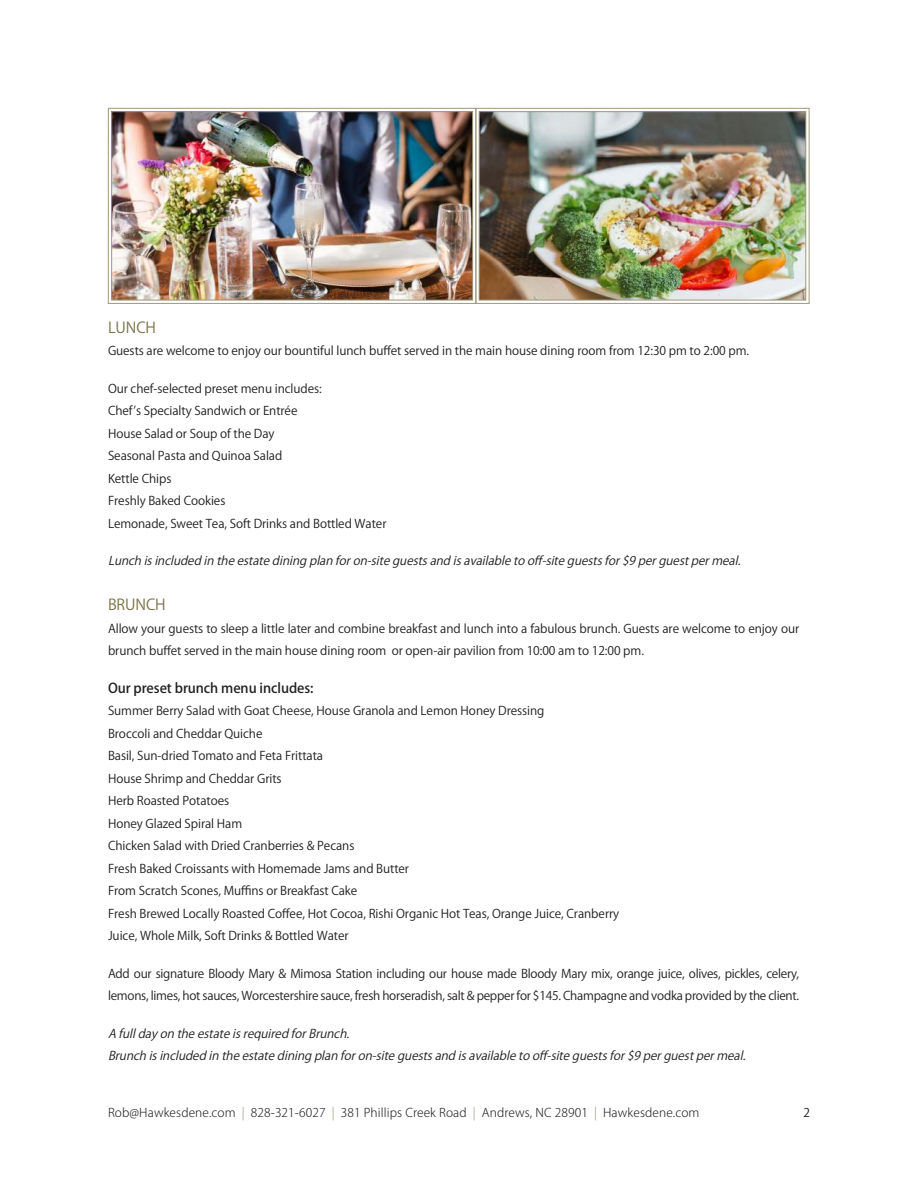
<style>
.page{position:relative;width:918px;height:1188px;background:#fff}
.page>*{position:absolute;margin:0;border:0;box-sizing:border-box;transform-origin:0 0}
.t1{font:15px "Koz Go Pr 6 N";letter-spacing:-.005em;color:#7b714c}
.t2{font:500 13.5px "Koz Go Pr 6 N";letter-spacing:-.005em;color:#221f1f}
.t3{font:12px/22.5px "Koz Go Pr 6 N";letter-spacing:-.005em;color:#221f1f}
.t4{font:italic 12px/22.5px "Koz Go Pr 6 N";color:#221f1f}
.t5{font:300 12px "Koz Go Pro";letter-spacing:.01em;color:#221f1f}
.t6{font:12px "Koz Go Pro";color:#221f1f}
.s1{color:#9f997c}
</style>
<div class="page">
<svg style="left:477px;top:108px;width:333px;height:196px"></svg>
<img style="left:478px;top:111px;width:328px;height:190px">
<svg style="left:108px;top:108px;width:369px;height:196px"></svg>
<img style="left:111px;top:111px;width:362px;height:190px">
<p class="t1" style="left:108px;top:319px;width:50px">LUNCH</p>
<p class="t3" style="left:108px;top:340px;width:643px">Guests are welcome to enjoy our bountiful lunch buffet served in the main house dining room from 12:30 pm to 2:00 pm.</p>
<p class="t3" style="left:108px;top:377px;width:280px">Our chef-selected preset menu includes:<br>Chef’s Specialty Sandwich or Entrée<br>House Salad or Soup of the Day<br>Seasonal Pasta and Quinoa Salad<br>Kettle Chips<br>Freshly Baked Cookies<br>Lemonade, Sweet Tea, Soft Drinks and Bottled Water</p>
<p class="t4" style="left:108px;top:550px;width:638px">Lunchisincludedintheestatediningplanforon-siteguestsandisavailabletooff-siteguestsfor$9perguestpermeal.</p>
<p class="t1" style="left:108px;top:596px;width:59px">BRUNCH</p>
<p class="t3" style="left:108px;top:617px;width:693px">Allow your guests to sleep a little later and combine breakfast and lunch into a fabulous brunch. Guests are welcome to enjoy our brunch buffet served in the main house dining room or open-air pavilion from 10:00 am to 12:00 pm.</p>
<p class="t2" style="left:108px;top:680px;width:207px">Our preset brunch menu includes:</p>
<p class="t3" style="left:108px;top:700px;width:513px">Summer Berry Salad with Goat Cheese, House Granola and Lemon Honey Dressing<br>Broccoli and Cheddar Quiche<br>Basil, Sun-dried Tomato and Feta Frittata<br>House Shrimp and Cheddar Grits<br>Herb Roasted Potatoes<br>Honey Glazed Spiral Ham<br>Chicken Salad with Dried Cranberries &amp; Pecans<br>Fresh Baked Croissants with Homemade Jams and Butter<br>From Scratch Scones, Muffins or Breakfast Cake<br>Fresh Brewed Locally Roasted Coffee, Hot Cocoa, Rishi Organic Hot Teas, Orange Juice, Cranberry Juice, Whole Milk, Soft Drinks &amp; Bottled Water</p>
<p class="t3" style="left:108px;top:962px;width:693px">Add our signature Bloody Mary &amp; Mimosa Station including our house made Bloody Mary mix, orange juice, olives, pickles, celery, lemons, limes, hot sauces, Worcestershire sauce, fresh horseradish, salt &amp; pepper for $145. Champagne and vodka provided by the client.</p>
<p class="t4" style="left:108px;top:1022px;width:643px">AfulldayontheestateisrequiredforBrunch.<br>Brunchisincludedintheestatediningplanforon-siteguestsandisavailabletooff-siteguestsfor$9perguestpermeal.</p>
<p class="t5" style="left:108px;top:1104px;width:593px">Rob@Hawkesdene.com <span class="s1">|</span> 828-321-6027 <span class="s1">|</span> 381 Phillips Creek Road <span class="s1">|</span> Andrews, NC 28901 <span class="s1">|</span> Hawkesdene.com</p>
<p class="t6" style="left:803px;top:1105px;width:8px">2</p>
</div>
